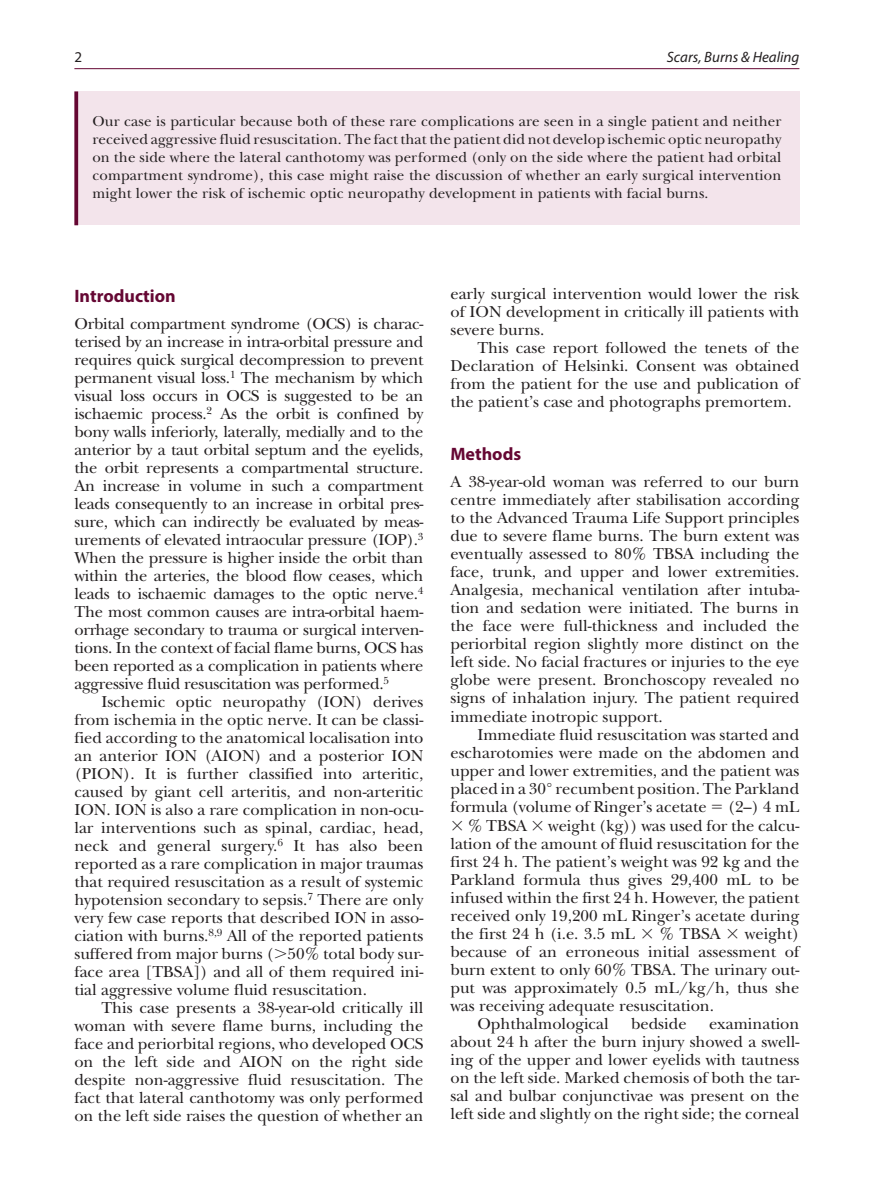
<style>
.page{position:relative;width:893px;height:1191px;background:#fff}
.page>*{position:absolute;margin:0;border:0;box-sizing:border-box;transform-origin:0 0}
.t1{font:700 18px "Myriad Pro";color:#650733}
.t2{font:16.5px/18px "New Baskerville Std";color:#231f20;text-align:justify}
.t3{font:15px/18px "New Baskerville Std";letter-spacing:.01em;color:#231f20;text-align:justify}
.t4{font:italic 15px "Myriad Pro";color:#231f20}
.t5{font:15px "Myriad Pro";color:#231f20}
</style>
<div class="page">
<hr style="left:74px;top:68px;width:725px;height:1px;background:#650733">
<div style="left:74px;top:91px;width:725px;height:134px;background:#f3e4eb"></div>
<svg style="left:74px;top:91px;width:4px;height:134px"></svg>
<p class="t5" style="left:74px;top:48px;width:9px">2</p>
<p class="t4" style="left:667px;top:48px;width:134px">Scars, Burns &amp; Healing</p>
<p class="t3" style="left:92px;top:112px;width:691px">Our case is particular because both of these rare complications are seen in a single patient and neither received aggressive fluid resuscitation. The fact that the patient did not develop ischemic optic neuropathy on the side where the lateral canthotomy was performed (only on the side where the patient had orbital compartment syndrome), this case might raise the discussion of whether an early surgical intervention might lower the risk of ischemic optic neuropathy development in patients with facial burns.</p>
<p class="t1" style="left:74px;top:284px;width:103px">Introduction</p>
<p class="t2" style="left:74px;top:314px;width:351px">Orbital compartment syndrome (OCS) is charac&shy;terised by an increase in intra-orbital pressure and requires quick surgical decompression to prevent permanent visual loss.<sup>1</sup> The mechanism by which visual loss occurs in OCS is suggested to be an ischaemic process.<sup>2</sup> As the orbit is confined by bony walls inferiorly, laterally, medially and to the anterior by a taut orbital septum and the eyelids, the orbit represents a compartmental structure.<br>An increase in volume in such a compartment leads consequently to an increase in orbital pres&shy;sure, which can indirectly be evaluated by meas&shy;urements of elevated intraocular pressure (IOP).<sup>3<br></sup>When the pressure is higher inside the orbit than within the arteries, the blood flow ceases, which leads to ischaemic damages to the optic nerve.<sup>4<br></sup>The most common causes are intra-orbital haem&shy;orrhage secondary to trauma or surgical interven&shy;tions. In the context of facial flame burns, OCS has been reported as a complication in patients where aggressive fluid resuscitation was performed.<sup>5</sup></p>
<p class="t2" style="left:74px;top:692px;width:351px;text-indent:27px">Ischemic optic neuropathy (ION) derives from ischemia in the optic nerve. It can be classi&shy;fied according to the anatomical localisation into an anterior ION (AION) and a posterior ION (PION). It is further classified into arteritic, caused by giant cell arteritis, and non-arteritic ION. ION is also a rare complication in non-ocu&shy;lar interventions such as spinal, cardiac, head, neck and general surgery.<sup>6</sup> It has also been reported as a rare complication in major traumas that required resuscitation as a result of systemic hypotension secondary to sepsis.<sup>7</sup> There are only very few case reports that described ION in asso&shy;ciation with burns.<sup>8,9</sup> All of the reported patients suffered from major burns ( 50% total body sur&shy;face area [TBSA]) and all of them required ini&shy;tial aggressive volume fluid resuscitation.</p>
<p class="t2" style="left:74px;top:998px;width:351px;text-indent:27px">This case presents a 38-year-old critically ill woman with severe flame burns, including the face and periorbital regions, who developed OCS on the left side and AION on the right side despite non-aggressive fluid resuscitation. The fact that lateral canthotomy was only performed on the left side raises the question of whether an</p>
<p class="t2" style="left:450px;top:285px;width:350px">early surgical intervention would lower the risk of ION development in critically ill patients with severe burns.</p>
<p class="t2" style="left:450px;top:339px;width:350px;text-indent:27px">This case report followed the tenets of the Declaration of Helsinki. Consent was obtained from the patient for the use and publication of the patient’s case and photographs premortem.</p>
<p class="t1" style="left:450px;top:442px;width:72px">Methods</p>
<p class="t2" style="left:450px;top:473px;width:351px">A 38-year-old woman was referred to our burn centre immediately after stabilisation according to the Advanced Trauma Life Support principles due to severe flame burns. The burn extent was eventually assessed to 80% TBSA including the face, trunk, and upper and lower extremities.<br>Analgesia, mechanical ventilation after intuba&shy;tion and sedation were initiated. The burns in the face were full-thickness and included the periorbital region slightly more distinct on the left side. No facial fractures or injuries to the eye globe were present. Bronchoscopy revealed no signs of inhalation injury. The patient required immediate inotropic support.</p>
<p class="t2" style="left:450px;top:725px;width:350px;text-indent:27px">Immediate fluid resuscitation was started and escharotomies were made on the abdomen and upper and lower extremities, and the patient was placed in a 30° recumbent position. The Parkland formula (volume of Ringer’s acetate</p>
<p class="t2" style="left:728px;top:798px;width:73px">(2–) 4 mL</p>
<p class="t2" style="left:468px;top:816px;width:61px">% TBSA</p>
<p class="t2" style="left:450px;top:816px;width:351px;text-indent:98px">weight (kg)) was used for the calcu&shy;lation of the amount of fluid resuscitation for the first 24 h. The patient’s weight was 92 kg and the Parkland formula thus gives 29,400 mL to be infused within the first 24 h. However, the patient received only 19,200 mL Ringer’s acetate during the first 24 h (i.e. 3.5 mL</p>
<p class="t2" style="left:659px;top:924px;width:63px">% TBSA</p>
<p class="t2" style="left:745px;top:924px;width:56px">weight)</p>
<p class="t2" style="left:450px;top:942px;width:351px">because of an erroneous initial assessment of</p>
<p class="t2" style="left:450px;top:960px;width:351px">burn extent to only 60% TBSA. The urinary out-</p>
<p class="t2" style="left:450px;top:978px;width:351px">put was approximately 0.5 mL/kg/h, thus she</p>
<p class="t2" style="left:450px;top:996px;width:265px">was receiving adequate resuscitation.</p>
<p class="t2" style="left:477px;top:1014px;width:133px">Ophthalmological</p>
<p class="t2" style="left:631px;top:1014px;width:57px">bedside</p>
<p class="t2" style="left:450px;top:1014px;width:351px;text-indent:259px">examination about 24 h after the burn injury showed a swell&shy;ing of the upper and lower eyelids with tautness on the left side. Marked chemosis of both the tar&shy;sal and bulbar conjunctivae was present on the left side and slightly on the right side; the corneal</p>
</div>
